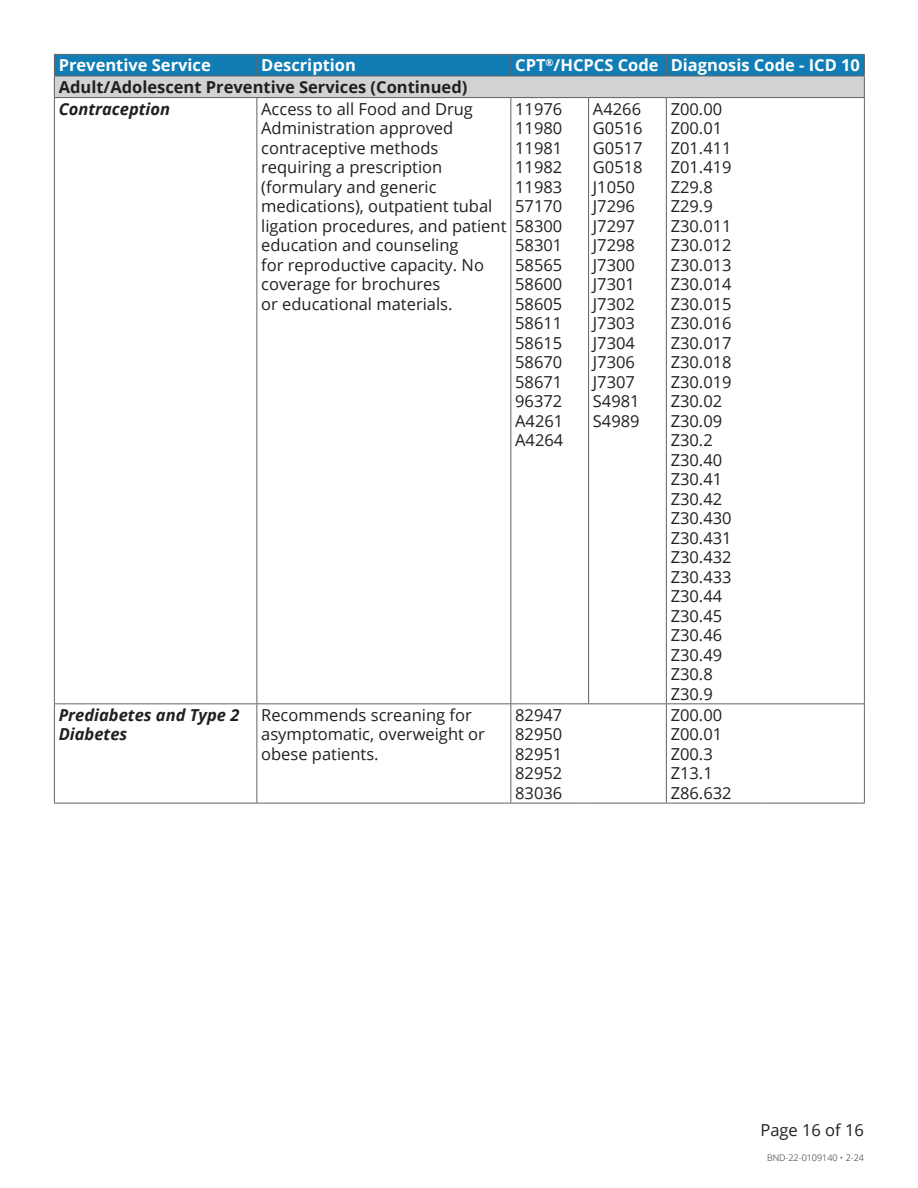
<style>
.page{position:relative;width:918px;height:1188px;background:#fff}
.page>*{position:absolute;margin:0;border:0;box-sizing:border-box;transform-origin:0 0}
.Body{font:16.5px/19.5px "Open Sans";color:#231f20}
.Table_Heading{font:700 16.5px "Open Sans";color:#fff}
.Table_Subhead{font:700 16.5px "Open Sans";color:#231f20}
.Preventive_Service_title{font:italic 700 16.5px/19.5px "Open Sans";color:#231f20}
.t1{font:300 9px "Open Sans";color:#231f20}
</style>
<div class="page">
<hr style="left:54px;top:98px;width:1px;height:605px;background:#636366">
<hr style="left:54px;top:704px;width:1px;height:99px;background:#636366">
<svg style="left:54px;top:54px;width:811px;height:44px;background:#70a3be"></svg>
<hr style="left:589px;top:97px;width:77px;height:1px;background:#636366">
<hr style="left:666px;top:97px;width:99px;height:1px;background:#636366">
<hr style="left:765px;top:97px;width:100px;height:1px;background:#636366">
<hr style="left:54px;top:703px;width:203px;height:1px;background:#636366">
<hr style="left:257px;top:703px;width:254px;height:1px;background:#636366">
<hr style="left:511px;top:703px;width:72px;height:1px;background:#636366">
<hr style="left:589px;top:703px;width:77px;height:1px;background:#636366">
<hr style="left:666px;top:703px;width:99px;height:1px;background:#636366">
<hr style="left:765px;top:703px;width:100px;height:1px;background:#636366">
<hr style="left:54px;top:803px;width:203px;height:1px;background:#636366">
<hr style="left:257px;top:803px;width:254px;height:1px;background:#636366">
<hr style="left:511px;top:803px;width:72px;height:1px;background:#636366">
<hr style="left:589px;top:803px;width:77px;height:1px;background:#636366">
<hr style="left:666px;top:803px;width:99px;height:1px;background:#636366">
<hr style="left:765px;top:803px;width:100px;height:1px;background:#636366">
<hr style="left:256px;top:98px;width:1px;height:605px;background:#636366">
<hr style="left:510px;top:98px;width:1px;height:605px;background:#636366">
<hr style="left:588px;top:98px;width:1px;height:605px;background:#636366">
<hr style="left:666px;top:98px;width:1px;height:605px;background:#636366">
<hr style="left:864px;top:98px;width:1px;height:605px;background:#636366">
<hr style="left:256px;top:704px;width:1px;height:99px;background:#636366">
<hr style="left:510px;top:704px;width:1px;height:99px;background:#636366">
<hr style="left:666px;top:704px;width:1px;height:99px;background:#636366">
<hr style="left:864px;top:704px;width:1px;height:99px;background:#636366">
<p class="Table_Heading" style="left:59px;top:54px;width:154px">Preventive Service</p>
<p class="Table_Heading" style="left:261px;top:54px;width:96px">Description</p>
<p class="Table_Heading" style="left:515px;top:54px;width:145px">CPT<sup>®</sup>/HCPCS Code</p>
<p class="Table_Heading" style="left:671px;top:54px;width:191px">Diagnosis Code - ICD 10</p>
<p class="Table_Subhead" style="left:59px;top:75px;width:410px">Adult/Adolescent Preventive Services (Continued)</p>
<p class="Preventive_Service_title" style="left:59px;top:98px;width:113px">Contraception</p>
<p class="Body" style="left:261px;top:98px;width:247px">Access to all Food and Drug<br>Administration approved contraceptive methods requiring a prescription (formulary and generic medications), outpatient tubal ligation procedures, and patient education and counseling<br>for reproductive capacity. No coverage for brochures<br>or educational materials.</p>
<p class="Body" style="left:515px;top:98px;width:49px">11976</p>
<p class="Body" style="left:671px;top:98px;width:53px">Z00.00</p>
<p class="Body" style="left:671px;top:118px;width:53px">Z00.01</p>
<p class="Body" style="left:671px;top:137px;width:63px">Z01.411</p>
<p class="Body" style="left:671px;top:157px;width:63px">Z01.419</p>
<p class="Body" style="left:671px;top:176px;width:44px">Z29.8</p>
<p class="Body" style="left:671px;top:196px;width:44px">Z29.9</p>
<p class="Body" style="left:671px;top:215px;width:63px">Z30.011</p>
<p class="Body" style="left:671px;top:235px;width:63px">Z30.012</p>
<p class="Body" style="left:671px;top:254px;width:63px">Z30.013</p>
<p class="Body" style="left:671px;top:274px;width:63px">Z30.014</p>
<p class="Body" style="left:671px;top:293px;width:63px">Z30.015</p>
<p class="Body" style="left:671px;top:313px;width:63px">Z30.016</p>
<p class="Body" style="left:671px;top:332px;width:63px">Z30.017</p>
<p class="Body" style="left:671px;top:352px;width:63px">Z30.018</p>
<p class="Body" style="left:671px;top:371px;width:63px">Z30.019</p>
<p class="Body" style="left:671px;top:391px;width:53px">Z30.02</p>
<p class="Body" style="left:671px;top:410px;width:53px">Z30.09</p>
<p class="Body" style="left:671px;top:430px;width:44px">Z30.2</p>
<p class="Body" style="left:671px;top:449px;width:53px">Z30.40</p>
<p class="Body" style="left:671px;top:469px;width:53px">Z30.41</p>
<p class="Body" style="left:671px;top:488px;width:53px">Z30.42</p>
<p class="Body" style="left:671px;top:508px;width:63px">Z30.430</p>
<p class="Body" style="left:671px;top:527px;width:63px">Z30.431</p>
<p class="Body" style="left:671px;top:547px;width:63px">Z30.432</p>
<p class="Body" style="left:671px;top:566px;width:63px">Z30.433</p>
<p class="Body" style="left:671px;top:586px;width:53px">Z30.44</p>
<p class="Body" style="left:671px;top:605px;width:53px">Z30.45</p>
<p class="Body" style="left:671px;top:625px;width:53px">Z30.46</p>
<p class="Body" style="left:671px;top:644px;width:53px">Z30.49</p>
<p class="Body" style="left:671px;top:664px;width:44px">Z30.8</p>
<p class="Body" style="left:671px;top:683px;width:44px">Z30.9</p>
<p class="Body" style="left:593px;top:98px;width:50px">A4266</p>
<p class="Body" style="left:593px;top:118px;width:51px">G0516</p>
<p class="Body" style="left:593px;top:137px;width:51px">G0517</p>
<p class="Body" style="left:593px;top:157px;width:51px">G0518</p>
<p class="Body" style="left:593px;top:176px;width:44px">J1050</p>
<p class="Body" style="left:593px;top:196px;width:44px">J7296</p>
<p class="Body" style="left:593px;top:215px;width:44px">J7297</p>
<p class="Body" style="left:593px;top:235px;width:44px">J7298</p>
<p class="Body" style="left:593px;top:254px;width:44px">J7300</p>
<p class="Body" style="left:593px;top:274px;width:44px">J7301</p>
<p class="Body" style="left:593px;top:293px;width:44px">J7302</p>
<p class="Body" style="left:593px;top:313px;width:44px">J7303</p>
<p class="Body" style="left:593px;top:332px;width:44px">J7304</p>
<p class="Body" style="left:593px;top:352px;width:44px">J7306</p>
<p class="Body" style="left:593px;top:371px;width:44px">J7307</p>
<p class="Body" style="left:593px;top:391px;width:48px">S4981</p>
<p class="Body" style="left:593px;top:410px;width:48px">S4989</p>
<p class="Body" style="left:515px;top:118px;width:49px">11980</p>
<p class="Body" style="left:515px;top:137px;width:49px">11981</p>
<p class="Body" style="left:515px;top:157px;width:49px">11982</p>
<p class="Body" style="left:515px;top:176px;width:49px">11983</p>
<p class="Body" style="left:515px;top:196px;width:49px">57170</p>
<p class="Body" style="left:515px;top:215px;width:49px">58300</p>
<p class="Body" style="left:515px;top:235px;width:49px">58301</p>
<p class="Body" style="left:515px;top:254px;width:49px">58565</p>
<p class="Body" style="left:515px;top:274px;width:49px">58600</p>
<p class="Body" style="left:515px;top:293px;width:49px">58605</p>
<p class="Body" style="left:515px;top:313px;width:49px">58611</p>
<p class="Body" style="left:515px;top:332px;width:49px">58615</p>
<p class="Body" style="left:515px;top:352px;width:49px">58670</p>
<p class="Body" style="left:515px;top:371px;width:49px">58671</p>
<p class="Body" style="left:515px;top:391px;width:49px">96372</p>
<p class="Body" style="left:515px;top:410px;width:50px">A4261</p>
<p class="Body" style="left:515px;top:430px;width:50px">A4264</p>
<p class="Preventive_Service_title" style="left:59px;top:705px;width:182px">Prediabetes and Type 2<br>Diabetes</p>
<p class="Body" style="left:261px;top:705px;width:225px">Recommends screaning for asymptomatic, overweight or obese patients.</p>
<p class="Body" style="left:515px;top:705px;width:49px">82947</p>
<p class="Body" style="left:515px;top:724px;width:49px">82950</p>
<p class="Body" style="left:515px;top:744px;width:49px">82951</p>
<p class="Body" style="left:515px;top:763px;width:49px">82952</p>
<p class="Body" style="left:515px;top:783px;width:49px">83036</p>
<p class="Body" style="left:671px;top:705px;width:53px">Z00.00</p>
<p class="Body" style="left:671px;top:724px;width:53px">Z00.01</p>
<p class="Body" style="left:671px;top:744px;width:44px">Z00.3</p>
<p class="Body" style="left:671px;top:763px;width:44px">Z13.1</p>
<p class="Body" style="left:671px;top:783px;width:63px">Z86.632</p>
<p class="Body" style="left:760px;top:1120px;width:105px">Page 16 of 16</p>
<p class="t1" style="left:767px;top:1151px;width:98px">BND-22-0109140 • 2-24</p>
</div>
